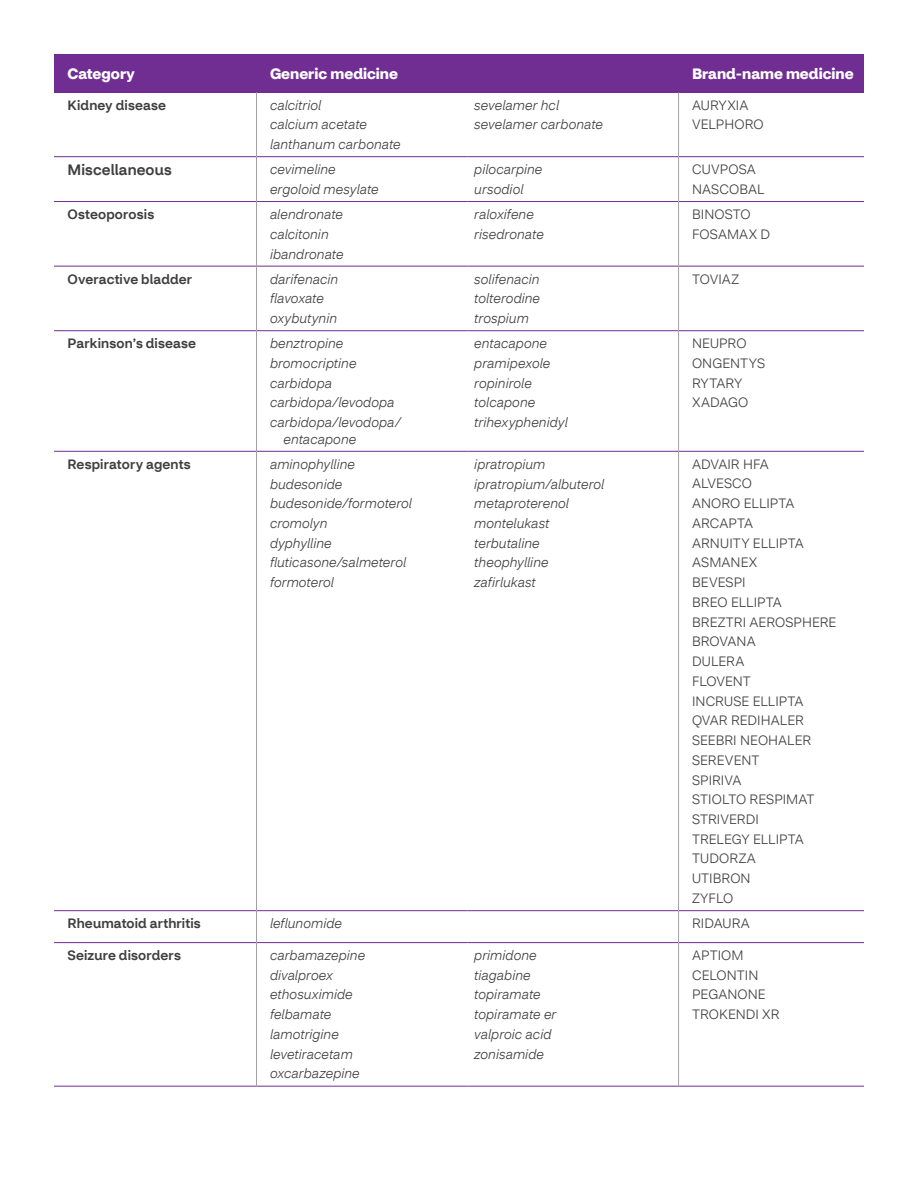
<style>
.page{position:relative;width:918px;height:1188px;background:#fff}
.page>*{position:absolute;margin:0;border:0;box-sizing:border-box;transform-origin:0 0}
.t1{font:700 15px "CVS Health Sans";color:#fff}
.t2{font:500 15px "CVS Health Sans";letter-spacing:.01em;color:#3e3e3f}
.t3{font:italic 300 13.5px/19.8px "CVS Health Sans";letter-spacing:.005em;color:#3e3e3f}
.t4{font:300 13.5px/19.8px "CVS Health Sans";letter-spacing:.005em;color:#3e3e3f}
.t5{font:500 13.5px "CVS Health Sans";letter-spacing:.015em;color:#3e3e3f}
</style>
<div class="page">
<div style="left:54px;top:54px;width:202px;height:38px;background:#702d92"></div>
<div style="left:256px;top:54px;width:423px;height:38px;background:#702d92"></div>
<div style="left:679px;top:54px;width:185px;height:38px;background:#702d92"></div>
<hr style="left:54px;top:156px;width:202px;height:1px;background:#702d92">
<hr style="left:54px;top:201px;width:202px;height:1px;background:#702d92">
<hr style="left:54px;top:266px;width:202px;height:1px;background:#702d92">
<hr style="left:54px;top:330px;width:202px;height:1px;background:#702d92">
<hr style="left:54px;top:451px;width:202px;height:1px;background:#702d92">
<hr style="left:54px;top:910px;width:202px;height:1px;background:#702d92">
<hr style="left:54px;top:942px;width:202px;height:1px;background:#702d92">
<hr style="left:54px;top:1086px;width:202px;height:1px;background:#702d92">
<hr style="left:257px;top:156px;width:211px;height:1px;background:#702d92">
<hr style="left:468px;top:156px;width:210px;height:1px;background:#702d92">
<hr style="left:679px;top:156px;width:185px;height:1px;background:#702d92">
<hr style="left:257px;top:201px;width:211px;height:1px;background:#702d92">
<hr style="left:468px;top:201px;width:210px;height:1px;background:#702d92">
<hr style="left:679px;top:201px;width:185px;height:1px;background:#702d92">
<hr style="left:257px;top:266px;width:211px;height:1px;background:#702d92">
<hr style="left:468px;top:266px;width:210px;height:1px;background:#702d92">
<hr style="left:679px;top:266px;width:185px;height:1px;background:#702d92">
<hr style="left:257px;top:330px;width:211px;height:1px;background:#702d92">
<hr style="left:468px;top:330px;width:210px;height:1px;background:#702d92">
<hr style="left:679px;top:330px;width:185px;height:1px;background:#702d92">
<hr style="left:257px;top:451px;width:211px;height:1px;background:#702d92">
<hr style="left:468px;top:451px;width:210px;height:1px;background:#702d92">
<hr style="left:679px;top:451px;width:185px;height:1px;background:#702d92">
<hr style="left:257px;top:910px;width:211px;height:1px;background:#702d92">
<hr style="left:468px;top:910px;width:210px;height:1px;background:#702d92">
<hr style="left:679px;top:910px;width:185px;height:1px;background:#702d92">
<hr style="left:257px;top:942px;width:211px;height:1px;background:#702d92">
<hr style="left:468px;top:942px;width:210px;height:1px;background:#702d92">
<hr style="left:679px;top:942px;width:185px;height:1px;background:#702d92">
<hr style="left:256px;top:1086px;width:212px;height:1px;background:#702d92">
<hr style="left:468px;top:1086px;width:211px;height:1px;background:#702d92">
<hr style="left:679px;top:1086px;width:185px;height:1px;background:#702d92">
<hr style="left:256px;top:92px;width:1px;height:65px;background:#a0a1a5">
<hr style="left:678px;top:92px;width:1px;height:65px;background:#a0a1a5">
<hr style="left:256px;top:157px;width:1px;height:45px;background:#a0a1a5">
<hr style="left:678px;top:157px;width:1px;height:45px;background:#a0a1a5">
<hr style="left:256px;top:202px;width:1px;height:64px;background:#a0a1a5">
<hr style="left:678px;top:202px;width:1px;height:64px;background:#a0a1a5">
<hr style="left:256px;top:266px;width:1px;height:65px;background:#a0a1a5">
<hr style="left:678px;top:266px;width:1px;height:65px;background:#a0a1a5">
<hr style="left:256px;top:331px;width:1px;height:120px;background:#a0a1a5">
<hr style="left:678px;top:331px;width:1px;height:120px;background:#a0a1a5">
<hr style="left:256px;top:451px;width:1px;height:460px;background:#a0a1a5">
<hr style="left:678px;top:451px;width:1px;height:460px;background:#a0a1a5">
<hr style="left:256px;top:911px;width:1px;height:32px;background:#a0a1a5">
<hr style="left:678px;top:911px;width:1px;height:32px;background:#a0a1a5">
<hr style="left:256px;top:943px;width:1px;height:143px;background:#a0a1a5">
<hr style="left:678px;top:943px;width:1px;height:143px;background:#a0a1a5">
<p class="t1" style="left:68px;top:64px;width:69px">Category</p>
<p class="t1" style="left:270px;top:64px;width:130px">Generic medicine</p>
<p class="t1" style="left:692px;top:64px;width:163px">Brand-name medicine</p>
<p class="t5" style="left:68px;top:97px;width:100px">Kidney disease</p>
<p class="t3" style="left:270px;top:95px;width:132px">calcitriol<br>calcium acetate lanthanum carbonate</p>
<p class="t3" style="left:474px;top:95px;width:130px">sevelamer hcl sevelamer carbonate</p>
<p class="t4" style="left:692px;top:95px;width:73px">AURYXIA<br>VELPHORO</p>
<p class="t2" style="left:68px;top:161px;width:106px">Miscellaneous</p>
<p class="t3" style="left:270px;top:160px;width:110px">cevimeline ergoloid mesylate</p>
<p class="t3" style="left:474px;top:160px;width:70px">pilocarpine ursodiol</p>
<p class="t4" style="left:692px;top:160px;width:74px">CUVPOSA<br>NASCOBAL</p>
<p class="t5" style="left:68px;top:206px;width:88px">Osteoporosis</p>
<p class="t3" style="left:270px;top:205px;width:75px">alendronate calcitonin ibandronate</p>
<p class="t3" style="left:474px;top:205px;width:71px">raloxifene risedronate</p>
<p class="t4" style="left:692px;top:205px;width:80px">BINOSTO<br>FOSAMAX D</p>
<p class="t5" style="left:68px;top:271px;width:126px">Overactive bladder</p>
<p class="t3" style="left:270px;top:269px;width:70px">darifenacin flavoxate oxybutynin</p>
<p class="t3" style="left:474px;top:269px;width:67px;text-align:justify">solifenacin tolterodine trospium</p>
<p class="t4" style="left:692px;top:269px;width:49px">TOVIAZ</p>
<p class="t5" style="left:68px;top:335px;width:130px">Parkinson’s disease</p>
<p class="t3" style="left:270px;top:334px;width:132px">benztropine bromocriptine carbidopa carbidopa/levodopa carbidopa/levodopa/</p>
<p class="t3" style="left:284px;top:429px;width:74px">entacapone</p>
<p class="t3" style="left:474px;top:334px;width:95px">entacapone pramipexole ropinirole tolcapone trihexyphenidyl</p>
<p class="t4" style="left:692px;top:334px;width:75px">NEUPRO<br>ONGENTYS<br>RYTARY<br>XADAGO</p>
<p class="t5" style="left:68px;top:456px;width:125px">Respiratory agents</p>
<p class="t3" style="left:270px;top:454px;width:144px">aminophylline budesonide budesonide/formoterol cromolyn<br>dyphylline fluticasone/salmeterol formoterol</p>
<p class="t3" style="left:474px;top:454px;width:132px">ipratropium ipratropium/albuterol metaproterenol montelukast terbutaline theophylline zafirlukast</p>
<p class="t4" style="left:692px;top:454px;width:146px">ADVAIR HFA<br>ALVESCO<br>ANORO ELLIPTA<br>ARCAPTA<br>ARNUITY ELLIPTA<br>ASMANEX<br>BEVESPI<br>BREO ELLIPTA<br>BREZTRI AEROSPHERE<br>BROVANA<br>DULERA<br>FLOVENT<br>INCRUSE ELLIPTA<br>QVAR REDIHALER<br>SEEBRI NEOHALER<br>SEREVENT<br>SPIRIVA<br>STIOLTO RESPIMAT<br>STRIVERDI<br>TRELEGY ELLIPTA<br>TUDORZA<br>UTIBRON<br>ZYFLO</p>
<p class="t5" style="left:68px;top:915px;width:135px">Rheumatoid arthritis</p>
<p class="t3" style="left:270px;top:914px;width:74px">leflunomide</p>
<p class="t4" style="left:692px;top:914px;width:59px">RIDAURA</p>
<p class="t5" style="left:68px;top:947px;width:115px">Seizure disorders</p>
<p class="t3" style="left:270px;top:945px;width:97px">carbamazepine divalproex ethosuximide felbamate lamotrigine levetiracetam oxcarbazepine</p>
<p class="t3" style="left:474px;top:945px;width:84px">primidone tiagabine topiramate topiramate er valproic acid zonisamide</p>
<p class="t4" style="left:692px;top:945px;width:89px">APTIOM<br>CELONTIN<br>PEGANONE<br>TROKENDI XR</p>
</div>
